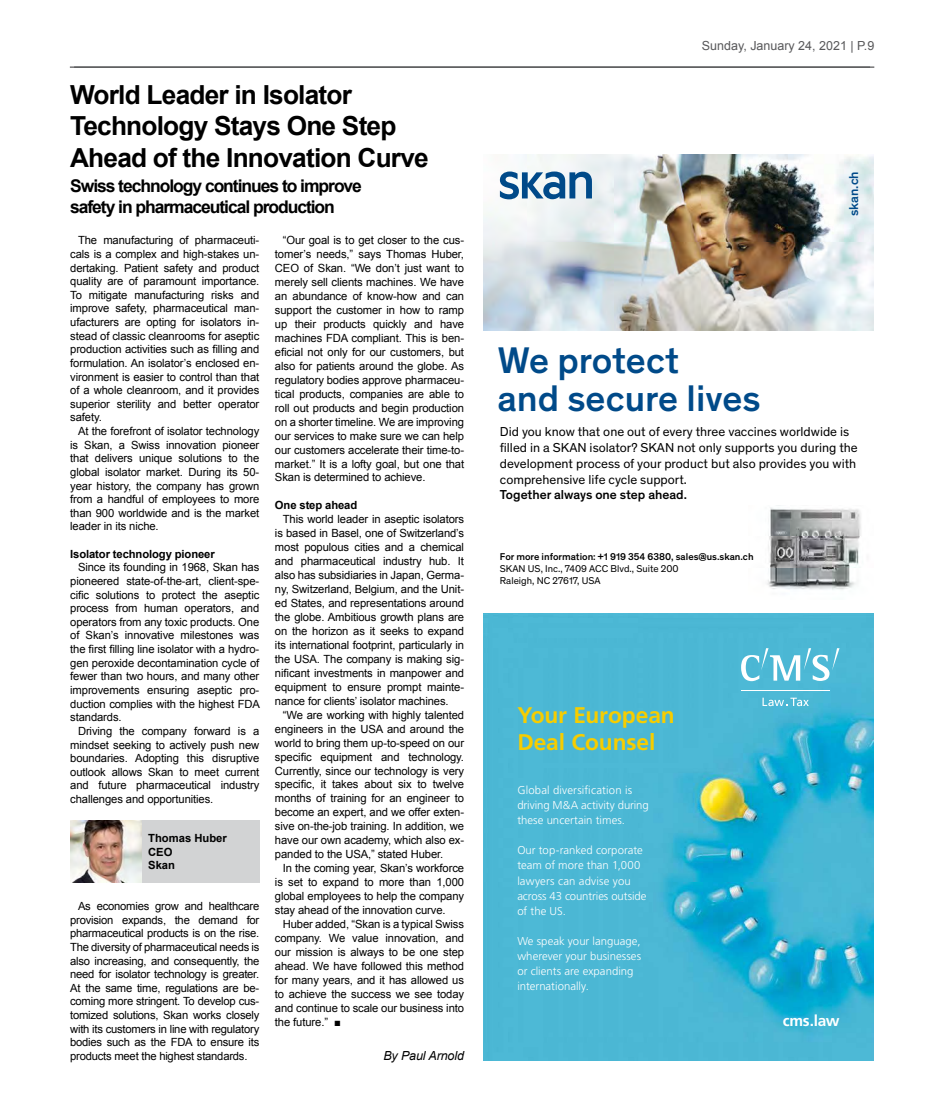
<style>
.page{position:relative;width:944px;height:1100px;background:#fff}
.page>*{position:absolute;margin:0;border:0;box-sizing:border-box;transform-origin:0 0}
.t1{font:500 37.62px/37.6px "Theinhardt";color:#004a89}
.t2{font:700 26.25px/31.2px "Arial";letter-spacing:-.03em;color:#000}
.t3{font:700 22.62px/27.2px "Frutiger LT Pro";letter-spacing:-.005em;color:#f7cd00}
.t4{font:700 17.5px/21px "Arial";letter-spacing:-.06em;color:#000}
.t5{font:700 15.38px "Frutiger LT Pro";letter-spacing:-.02em;color:#fff}
.t6{font:13.25px "Theinhardt";color:#000}
.t7{font:500 13.25px "Theinhardt";color:#000}
.t8{font:500 13.12px "Theinhardt";color:#004a89}
.t9{font:12.5px "Arial";color:#58585a}
.t10{font:italic 12.5px "Arial";letter-spacing:-.01em;color:#000}
.t11{font:300 11.38px/15.1px "Frutiger LT Pro";color:#fff}
.t12{font:11.25px/14px "Arial";letter-spacing:-.01em;color:#000;text-align:justify}
.t13{font:700 11.25px/13.5px "Arial";letter-spacing:-.01em;color:#000}
.t14{font:10px/12px "Theinhardt";color:#000}
.t15{font:500 10px "Theinhardt";color:#000}
</style>
<div class="page">
<hr style="left:70px;top:66px;width:804px;height:2px;background:#58585a">
<div style="left:70px;top:821px;width:189px;height:62px;background:#d2d3d4"></div>
<img style="left:70px;top:821px;width:71px;height:62px">
<img style="left:483px;top:154px;width:390px;height:177px">
<img style="left:767px;top:505px;width:94px;height:85px">
<svg style="left:500px;top:171px;width:92px;height:28px"></svg>
<img style="left:483px;top:614px;width:390px;height:446px">
<hr style="left:741px;top:690px;width:88px;height:1px;background:#fff">
<svg style="left:762px;top:697px;width:47px;height:9px"></svg>
<svg style="left:741px;top:648px;width:99px;height:33px"></svg>
<h2 class="t2" style="left:70px;top:80px;width:360px">World Leader in Isolator<br>Technology Stays One Step<br>Ahead of the Innovation Curve</h2>
<h3 class="t4" style="left:70px;top:176px;width:293px">Swiss technology continues to improve safety in pharmaceutical production</h3>
<p class="t12" style="left:70px;top:234px;width:191px;line-height:13.6px;text-indent:8px">The manufacturing of pharmaceuti&shy;cals is a complex and high-stakes un&shy;dertaking. Patient safety and product quality are of paramount importance.<br>To mitigate manufacturing risks and improve safety, pharmaceutical man&shy;ufacturers are opting for isolators in&shy;stead of classic cleanrooms for aseptic production activities such as filling and formulation. An isolator’s enclosed en&shy;vironment is easier to control than that of a whole cleanroom, and it provides superior sterility and better operator safety.</p>
<p class="t12" style="left:70px;top:424px;width:191px;line-height:13.6px;text-indent:8px">At the forefront of isolator technology is Skan, a Swiss innovation pioneer that delivers unique solutions to the global isolator market. During its 50- year history, the company has grown from a handful of employees to more than 900 worldwide and is the market leader in its niche.</p>
<p class="t13" style="left:70px;top:547px;width:146px">Isolator technology pioneer</p>
<p class="t12" style="left:70px;top:561px;width:191px;line-height:13.6px;text-indent:8px">Since its founding in 1968, Skan has pioneered state-of-the-art, client-spe&shy;cific solutions to protect the aseptic process from human operators, and operators from any toxic products. One of Skan’s innovative milestones was the first filling line isolator with a hydro&shy;gen peroxide decontamination cycle of fewer than two hours, and many other improvements ensuring aseptic pro&shy;duction complies with the highest FDA standards.</p>
<p class="t12" style="left:70px;top:724px;width:191px;line-height:13.6px;text-indent:8px">Driving the company forward is a mindset seeking to actively push new boundaries. Adopting this disruptive outlook allows Skan to meet current and future pharmaceutical industry challenges and opportunities.</p>
<p class="t13" style="left:148px;top:832px;width:80px">Thomas Huber<br>CEO<br>Skan</p>
<p class="t12" style="left:70px;top:899px;width:191px;line-height:13.6px;text-indent:8px">As economies grow and healthcare provision expands, the demand for pharmaceutical products is on the rise.<br>The diversity of pharmaceutical needs is also increasing, and consequently, the need for isolator technology is greater.<br>At the same time, regulations are be&shy;coming more stringent. To develop cus&shy;tomized solutions, Skan works closely with its customers in line with regulatory bodies such as the FDA to ensure its products meet the highest standards.</p>
<p class="t12" style="left:275px;top:233px;width:191px;text-indent:8px">“Our goal is to get closer to the cus&shy;tomer’s needs,” says Thomas Huber, CEO of Skan. “We don’t just want to merely sell clients machines. We have an abundance of know-how and can support the customer in how to ramp up their products quickly and have machines FDA compliant. This is ben&shy;eficial not only for our customers, but also for patients around the globe. As regulatory bodies approve pharmaceu&shy;tical products, companies are able to roll out products and begin production on a shorter timeline. We are improving our services to make sure we can help our customers accelerate their time-to&shy;market.” It is a lofty goal, but one that Skan is determined to achieve.</p>
<p class="t13" style="left:275px;top:499px;width:84px">One step ahead</p>
<p class="t12" style="left:275px;top:512px;width:191px;text-indent:8px">This world leader in aseptic isolators is based in Basel, one of Switzerland’s most populous cities and a chemical and pharmaceutical industry hub. It also has subsidiaries in Japan, Germa&shy;ny, Switzerland, Belgium, and the Unit&shy;ed States, and representations around the globe. Ambitious growth plans are on the horizon as it seeks to expand its international footprint, particularly in the USA. The company is making sig&shy;nificant investments in manpower and equipment to ensure prompt mainte&shy;nance for clients’ isolator machines.</p>
<p class="t12" style="left:275px;top:708px;width:191px;text-indent:8px">“We are working with highly talented engineers in the USA and around the world to bring them up-to-speed on our specific equipment and technology.<br>Currently, since our technology is very specific, it takes about six to twelve months of training for an engineer to become an expert, and we offer exten&shy;sive on-the-job training. In addition, we have our own academy, which also ex&shy;panded to the USA,” stated Huber.</p>
<p class="t12" style="left:275px;top:861px;width:191px;text-indent:8px">In the coming year, Skan’s workforce is set to expand to more than 1,000 global employees to help the company stay ahead of the innovation curve.</p>
<p class="t12" style="left:275px;top:917px;width:191px;text-indent:8px">Huber added, “Skan is a typical Swiss company. We value innovation, and our mission is always to be one step ahead. We have followed this method for many years, and it has allowed us to achieve the success we see today and continue to scale our business into the future.” ■</p>
<p class="t10" style="left:383px;top:1047px;width:82px">By Paul Arnold</p>
<p class="t9" style="left:702px;top:38px;width:174px">Sunday, January 24, 2021 | P.9</p>
<h1 class="t1" style="left:497px;top:339px;width:265px">We protect<br>and secure lives</h1>
<p class="t8" style="left:844px;top:216px;width:46px;rotate:-90deg">skan.ch</p>
<p class="t6" style="left:500px;top:422px;width:351px">Did you know that one out of every three vaccines worldwide is</p>
<p class="t6" style="left:507px;top:438px;width:352px">lled in a SKAN isolator? SKAN not only supports you during the</p>
<p class="t6" style="left:500px;top:454px;width:358px">development process of your product but also provides you with</p>
<p class="t6" style="left:500px;top:470px;width:188px">comprehensive life cycle support.</p>
<p class="t7" style="left:500px;top:485px;width:189px">Together always one step ahead.</p>
<p class="t15" style="left:500px;top:549px;width:255px">For more information: +1 919 354 6380, sales@us.skan.ch</p>
<p class="t14" style="left:500px;top:562px;width:180px">SKAN US, Inc., 7409 ACC Blvd., Suite 200<br>Raleigh, NC 27617, USA</p>
<h3 class="t3" style="left:517px;top:702px;width:159px">Your European<br>Deal Counsel</h3>
<p class="t11" style="left:517px;top:782px;width:133px">Global diversification is driving M&amp;A activity during these uncertain times.</p>
<p class="t11" style="left:517px;top:843px;width:131px">Our top-ranked corporate team of more than 1,000 lawyers can advise you across 43 countries outside of the US.</p>
<p class="t11" style="left:517px;top:933px;width:125px">We speak your language, wherever your businesses or clients are expanding internationally.</p>
<h3 class="t5" style="left:783px;top:1011px;width:58px">cms.law</h3>
</div>
